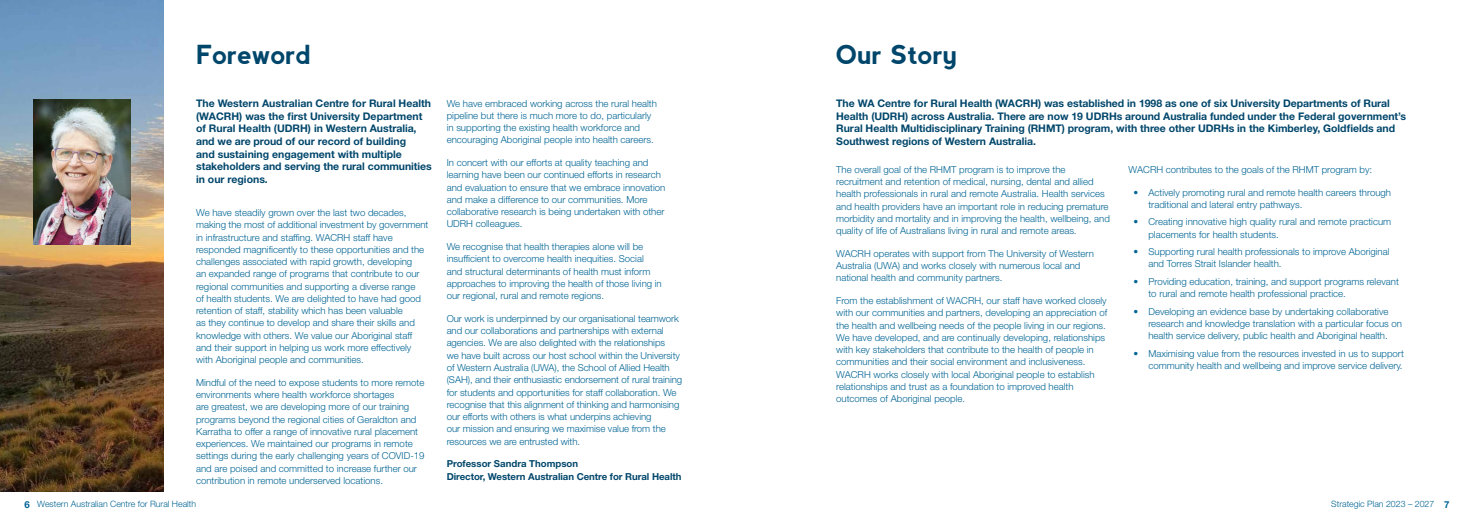
<style>
.page{position:relative;width:1474px;height:521px;background:#fff}
.page>*{position:absolute;margin:0;border:0;box-sizing:border-box;transform-origin:0 0}
.t1{font:700 26.25px "CUCRH Headline";color:#00466b}
.t2{font:700 10.5px/12.6px "Helvetica Neue LT Std";letter-spacing:-.005em;color:#00466b}
.t3{font:300 9.62px/12.2px "Helvetica Neue LT Std";color:#006494}
.t4{font:700 9.62px/12.2px "Helvetica Neue LT Std";letter-spacing:-.005em;color:#00466b}
.t5{font:300 8.75px "Helvetica Neue LT Std";color:#006494}
.s1{font-weight:700;font-size:9.62px}
</style>
<div class="page">
<img style="left:0;top:0;width:164px;height:491px">
<img style="left:34px;top:100px;width:96px;height:145px">
<h1 class="t1" style="left:196px;top:39px;width:117px">Foreword</h1>
<p class="t2" style="left:196px;top:97px;width:237px">The Western Australian Centre for Rural Health (WACRH) was the first University Department of Rural Health (UDRH) in Western Australia, and we are proud of our record of building<br>and sustaining engagement with multiple stakeholders and serving the rural communities in our regions.</p>
<p class="t3" style="left:196px;top:206px;width:234px">We have steadily grown over the last two decades, making the most of additional investment by government in infrastructure and staffing. WACRH staff have responded magnificently to these opportunities and the challenges associated with rapid growth, developing<br>an expanded range of programs that contribute to our regional communities and supporting a diverse range<br>of health students. We are delighted to have had good retention of staff, stability which has been valuable<br>as they continue to develop and share their skills and knowledge with others. We value our Aboriginal staff and their support in helping us work more effectively with Aboriginal people and communities.</p>
<p class="t3" style="left:196px;top:376px;width:230px">Mindful of the need to expose students to more remote environments where health workforce shortages<br>are greatest, we are developing more of our training programs beyond the regional cities of Geraldton and Karratha to offer a range of innovative rural placement experiences. We maintained our programs in remote settings during the early challenging years of COVID-19 and are poised and committed to increase further our contribution in remote underserved locations.</p>
<p class="t3" style="left:447px;top:97px;width:212px">We have embraced working across the rural health pipeline but there is much more to do, particularly in supporting the existing health workforce and encouraging Aboriginal people into health careers.</p>
<p class="t3" style="left:447px;top:156px;width:220px">In concert with our efforts at quality teaching and learning have been our continued efforts in research and evaluation to ensure that we embrace innovation and make a difference to our communities. More collaborative research is being undertaken with other UDRH colleagues.</p>
<p class="t3" style="left:447px;top:240px;width:217px">We recognise that health therapies alone will be insufficient to overcome health inequities. Social and structural determinants of health must inform approaches to improving the health of those living in our regional, rural and remote regions.</p>
<p class="t3" style="left:447px;top:312px;width:237px">Our work is underpinned by our organisational teamwork and our collaborations and partnerships with external agencies. We are also delighted with the relationships<br>we have built across our host school within the University of Western Australia (UWA), the School of Allied Health (SAH), and their enthusiastic endorsement of rural training for students and opportunities for staff collaboration. We recognise that this alignment of thinking and harmonising our efforts with others is what underpins achieving<br>our mission and ensuring we maximise value from the resources we are entrusted with.</p>
<p class="t4" style="left:447px;top:457px;width:236px">Professor Sandra Thompson<br>Director, Western Australian Centre for Rural Health</p>
<h1 class="t1" style="left:836px;top:39px;width:123px">Our Story</h1>
<p class="t2" style="left:836px;top:97px;width:571px">The WA Centre for Rural Health (WACRH) was established in 1998 as one of six University Departments of Rural Health (UDRH) across Australia. There are now 19 UDRHs around Australia funded under the Federal government’s Rural Health Multidisciplinary Training (RHMT) program, with three other UDRHs in the Kimberley, Goldfields and Southwest regions of Western Australia.</p>
<p class="t3" style="left:836px;top:163px;width:275px">The overall goal of the RHMT program is to improve the recruitment and retention of medical, nursing, dental and allied health professionals in rural and remote Australia. Health services and health providers have an important role in reducing premature morbidity and mortality and in improving the health, wellbeing, and quality of life of Australians living in rural and remote areas.</p>
<p class="t3" style="left:836px;top:247px;width:259px">WACRH operates with support from The University of Western<br>Australia (UWA) and works closely with numerous local and national health and community partners.</p>
<p class="t3" style="left:836px;top:294px;width:272px">From the establishment of WACRH, our staff have worked closely with our communities and partners, developing an appreciation of the health and wellbeing needs of the people living in our regions.<br>We have developed, and are continually developing, relationships with key stakeholders that contribute to the health of people in communities and their social environment and inclusiveness.<br>WACRH works closely with local Aboriginal people to establish relationships and trust as a foundation to improved health outcomes of Aboriginal people.</p>
<p class="t3" style="left:1128px;top:163px;width:245px">WACRH contributes to the goals of the RHMT program by:</p>
<p class="t3" style="left:1148px;top:186px;width:244px;text-indent:-15px">• Actively promoting rural and remote health careers through traditional and lateral entry pathways.</p>
<p class="t3" style="left:1148px;top:216px;width:244px;text-indent:-15px">• Creating innovative high quality rural and remote practicum placements for health students.</p>
<p class="t3" style="left:1148px;top:245px;width:243px;text-indent:-15px">• Supporting rural health professionals to improve Aboriginal and Torres Strait Islander health.</p>
<p class="t3" style="left:1148px;top:275px;width:252px;text-indent:-15px">• Providing education, training, and support programs relevant to rural and remote health professional practice.</p>
<p class="t3" style="left:1148px;top:305px;width:255px;text-indent:-15px">• Developing an evidence base by undertaking collaborative research and knowledge translation with a particular focus on health service delivery, public health and Aboriginal health.</p>
<p class="t3" style="left:1133px;top:347px;width:272px;text-align:right">• Maximising value from the resources invested in us to support community health and wellbeing and improve service delivery.</p>
<p class="t5" style="left:24px;top:499px;width:173px"><span class="s1">6</span> Western Australian Centre for Rural Health</p>
<p class="t5" style="left:1331px;top:499px;width:120px">Strategic Plan 2023 – 2027 <span class="s1">7</span></p>
</div>
